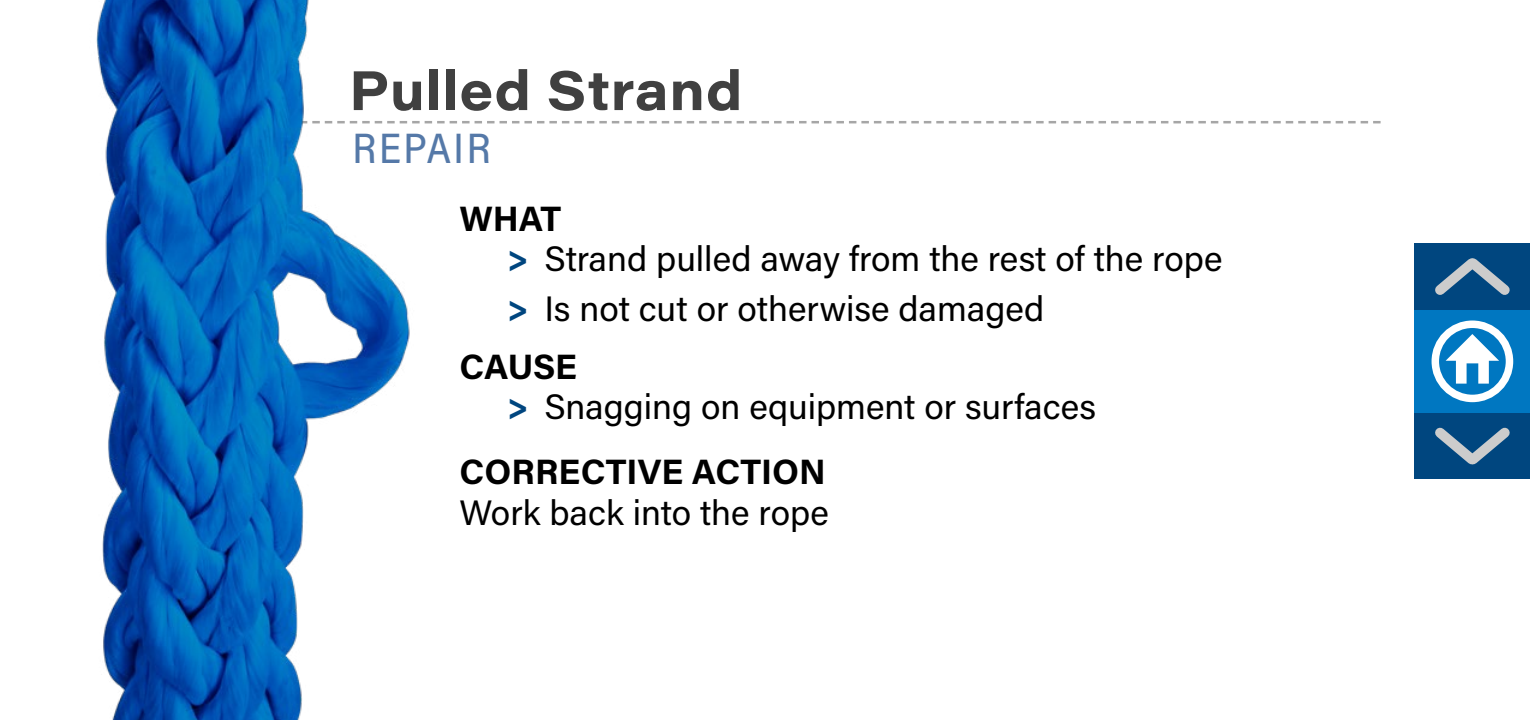
<style>
.page{position:relative;width:1530px;height:720px;background:#fff}
.page>*{position:absolute;margin:0;border:0;box-sizing:border-box;transform-origin:0 0}
.t1{font:700 55px "Acumin Pro Wide";letter-spacing:.02em;color:#404040;scale:.95 1}
.t2{font:500 42.5px "Acumin Pro Semi Cond";letter-spacing:.06em;color:#5579a8;scale:.95 1}
.t3{font:35.25px/40.5px "Acumin Pro";color:#000}
.s1{font-weight:700}
.s2{font-weight:700;color:#00467f}
</style>
<div class="page">
<svg style="left:454px;top:121px;width:927px;height:2px"></svg>
<img style="left:96px;top:0;width:358px;height:720px">
<div style="left:1415px;top:413px;width:115px;height:66px;background:#00467f"></div>
<div style="left:1415px;top:310px;width:115px;height:103px;background:#0077c1"></div>
<svg style="left:1435px;top:427px;width:75px;height:38px"></svg>
<div style="left:1415px;top:244px;width:115px;height:66px;background:#00467f"></div>
<svg style="left:1435px;top:258px;width:75px;height:37px"></svg>
<svg style="left:1446px;top:334px;width:53px;height:50px"></svg>
<div style="left:1432px;top:321px;width:81px;height:81px;border:8px solid #fff;border-radius:50%"></div>
<h1 class="t1" style="left:349px;top:51px;width:415px">Pulled Strand</h1>
<p class="t2" style="left:352px;top:119px;width:147px">REPAIR</p>
<p class="t3" style="left:507px;top:197px;width:717px;text-indent:-47px"><span class="s1">WHAT<br></span><span class="s2">&gt;</span> Strand pulled away from the rest of the rope</p>
<p class="t3" style="left:460px;top:279px;width:586px;line-height:57.5px;text-indent:47px"><span class="s2">&gt;</span> Is not cut or otherwise damaged<br><span class="s1">CAUSE</span></p>
<p class="t3" style="left:460px;top:373px;width:638px;line-height:65px;text-indent:47px"><span class="s2">&gt;</span> Snagging on equipment or surfaces<br><span class="s1">CORRECTIVE ACTION</span></p>
<p class="t3" style="left:460px;top:491px;width:371px">Work back into the rope</p>
</div>
